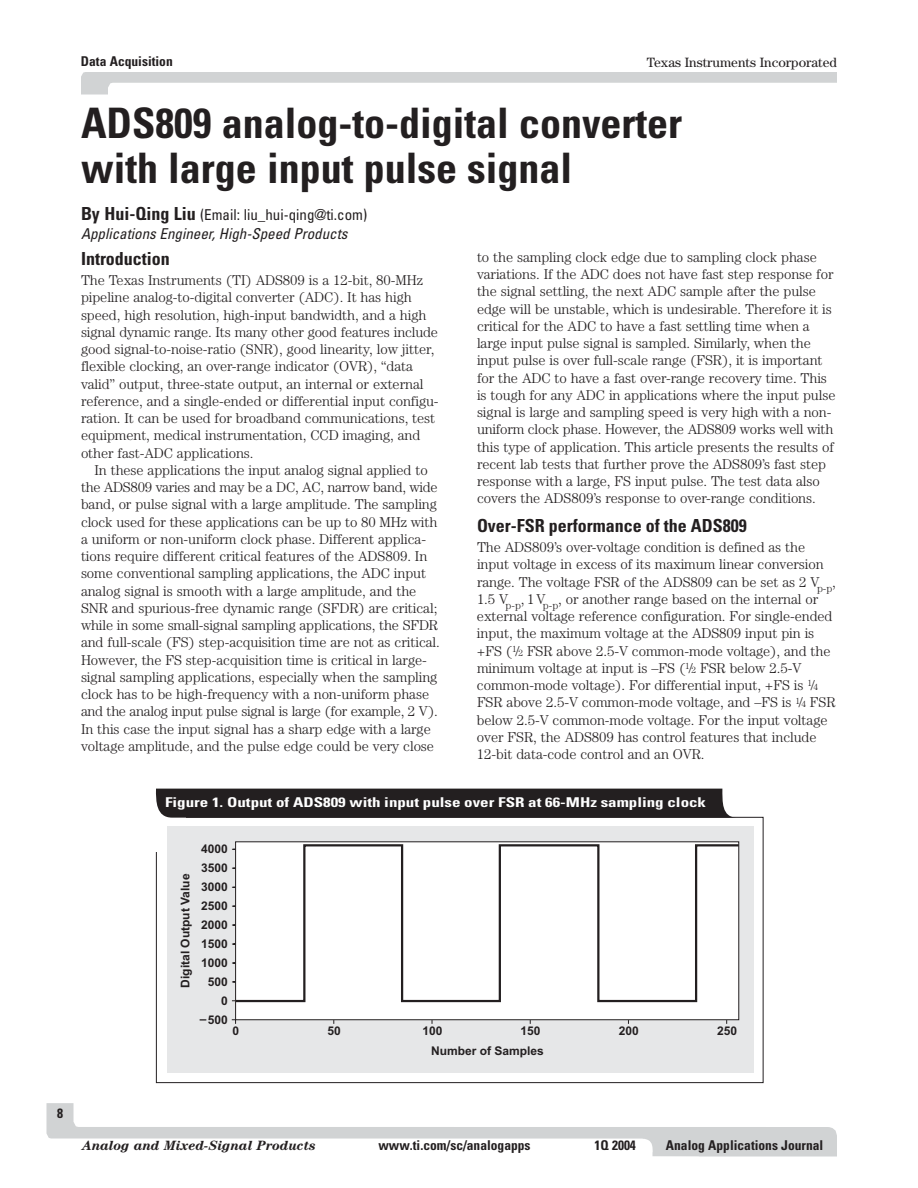
<style>
.page{position:relative;width:918px;height:1188px;background:#fff}
.page>*{position:absolute;margin:0;border:0;box-sizing:border-box;transform-origin:0 0}
.t1{font:700 condensed 42px/45px "Univers";color:#231f20}
.t2{font:700 condensed 18px "Univers";color:#231f20}
.t3{font:italic condensed 15px/19.5px "Univers";color:#231f20}
.t4{font:300 14.25px/17.2px "Century";letter-spacing:-.005em;color:#231f20}
.t5{font:700 condensed 13.5px "Univers";color:#231f20}
.t6{font:700 condensed 13.5px "Univers";color:#fff;scale:1.26 1}
.t7{font:italic 700 13.5px "Century";color:#231f20}
.t8{font:13.5px "Century";color:#231f20}
.t9{font:700 12px/19px "Arial";color:#231f20;text-align:right}
.s1{font-weight:700;font-style:normal;font-size:18px}
.s2{font-style:normal}
.s3{font-size:9px}
</style>
<div class="page">
<svg style="left:81px;top:72px;width:756px;height:22px"></svg>
<svg style="left:46px;top:1103px;width:791px;height:53px"></svg>
<div style="left:81px;top:1139px;width:558px;height:17px;background:#fff"></div>
<div style="left:167px;top:826px;width:586px;height:247px;background:#e6e7e8"></div>
<div style="left:235px;top:841px;width:504px;height:179px;background:#fff"></div>
<svg style="left:234px;top:843px;width:506px;height:160px"></svg>
<svg style="left:231px;top:1019px;width:497px;height:5px"></svg>
<div style="left:156px;top:789px;width:581px;height:29px;background:#231f20"></div>
<p class="t5" style="left:81px;top:56px;width:93px">Data Acquisition</p>
<p class="t8" style="left:647px;top:57px;width:192px">Texas Instruments Incorporated</p>
<h1 class="t1" style="left:81px;top:105px;width:603px">ADS809 analog-to-digital converter with large input pulse signal</h1>
<p class="t3" style="left:81px;top:206px;width:288px"><span class="s1">By Hui-Qing Liu</span> <span class="s2">(Email: liu_hui-qing@ti.com)<br></span>Applications Engineer,High-Speed Products</p>
<p class="t2" style="left:81px;top:252px;width:90px">Introduction</p>
<p class="t4" style="left:81px;top:273px;width:359px">The Texas Instruments (TI) ADS809 is a 12-bit, 80-MHz pipeline analog-to-digital converter (ADC). It has high speed, high resolution, high-input bandwidth, and a high signal dynamic range. Its many other good features include good signal-to-noise-ratio (SNR), good linearity, low jitter, flexible clocking, an over-range indicator (OVR), “data valid” output, three-state output, an internal or external reference, and a single-ended or differential input configu&shy;ration. It can be used for broadband communications, test equipment, medical instrumentation, CCD imaging, and other fast-ADC applications.</p>
<p class="t4" style="left:81px;top:463px;width:360px;text-indent:14px">In these applications the input analog signal applied to the ADS809 varies and may be a DC, AC, narrow band, wide band, or pulse signal with a large amplitude. The sampling clock used for these applications can be up to 80 MHz with a uniform or non-uniform clock phase. Different applica&shy;tions require different critical features of the ADS809. In some conventional sampling applications, the ADC input analog signal is smooth with a large amplitude, and the SNR and spurious-free dynamic range (SFDR) are critical; while in some small-signal sampling applications, the SFDR and full-scale (FS) step-acquisition time are not as critical.<br>However, the FS step-acquisition time is critical in large&shy;signal sampling applications, especially when the sampling clock has to be high-frequency with a non-uniform phase and the analog input pulse signal is large (for example, 2 V).<br>In this case the input signal has a sharp edge with a large voltage amplitude, and the pulse edge could be very close</p>
<p class="t4" style="left:477px;top:249px;width:360px">to the sampling clock edge due to sampling clock phase variations. If the ADC does not have fast step response for the signal settling, the next ADC sample after the pulse edge will be unstable, which is undesirable. Therefore it is critical for the ADC to have a fast settling time when a large input pulse signal is sampled. Similarly, when the input pulse is over full-scale range (FSR), it is important for the ADC to have a fast over-range recovery time. This is tough for any ADC in applications where the input pulse signal is large and sampling speed is very high with a non&shy;uniform clock phase. However, the ADS809 works well with this type of application. This article presents the results of recent lab tests that further prove the ADS809’s fast step response with a large, FS input pulse. The test data also covers the ADS809’s response to over-range conditions.</p>
<p class="t2" style="left:477px;top:519px;width:271px">Over-FSR performance of the ADS809</p>
<p class="t4" style="left:477px;top:540px;width:360px">The ADS809’s over-voltage condition is defined as the input voltage in excess of its maximum linear conversion range. The voltage FSR of the ADS809 can be set as 2 V<sub>p-p</sub>, 1.5 V<sub>p-p</sub>, 1V<sub>p-p</sub>, or another range based on the internal or external voltage reference configuration. For single-ended input, the maximum voltage at the ADS809 input pin is +FS (<sup>1</sup>/<span class="s3">2</span> FSR above 2.5-V common-mode voltage), and the minimum voltage at input is –FS (<sup>1</sup>/<span class="s3">2</span> FSR below 2.5-V common-mode voltage). For differential input, +FS is <sup>1</sup>/<span class="s3">4<br></span>FSR above 2.5-V common-mode voltage, and –FS is <sup>1</sup>/<span class="s3">4</span> FSR below 2.5-V common-mode voltage. For the input voltage over FSR, the ADS809 has control features that include 12-bit data-code control and an OVR.</p>
<p class="t6" style="left:165px;top:797px;width:431px">Figure 1. Output of ADS809 with input pulse over FSR at 66-MHz sampling clock</p>
<p class="t9" style="left:200px;top:840px;width:30px">4000<br>3500<br>3000<br>2500<br>2000<br>1500<br>1000<br>500<br>0 –500</p>
<p class="t9" style="left:177px;top:988px;width:116px;rotate:-90deg">Digital Output Value</p>
<p class="t9" style="left:233px;top:1022px;width:8px">0</p>
<p class="t9" style="left:328px;top:1022px;width:15px">50</p>
<p class="t9" style="left:422px;top:1022px;width:22px">100</p>
<p class="t9" style="left:521px;top:1022px;width:22px">150</p>
<p class="t9" style="left:619px;top:1022px;width:22px">200</p>
<p class="t9" style="left:717px;top:1022px;width:22px">250</p>
<p class="t9" style="left:431px;top:1043px;width:114px">Number of Samples</p>
<p class="t5" style="left:57px;top:1108px;width:7px">8</p>
<p class="t7" style="left:82px;top:1141px;width:235px">Analog and Mixed-Signal Products</p>
<p class="t5" style="left:378px;top:1141px;width:154px">www.ti.com/sc/analogapps</p>
<p class="t5" style="left:594px;top:1141px;width:43px">1Q 2004</p>
<p class="t5" style="left:666px;top:1140px;width:159px">Analog Applications Journal</p>
</div>
